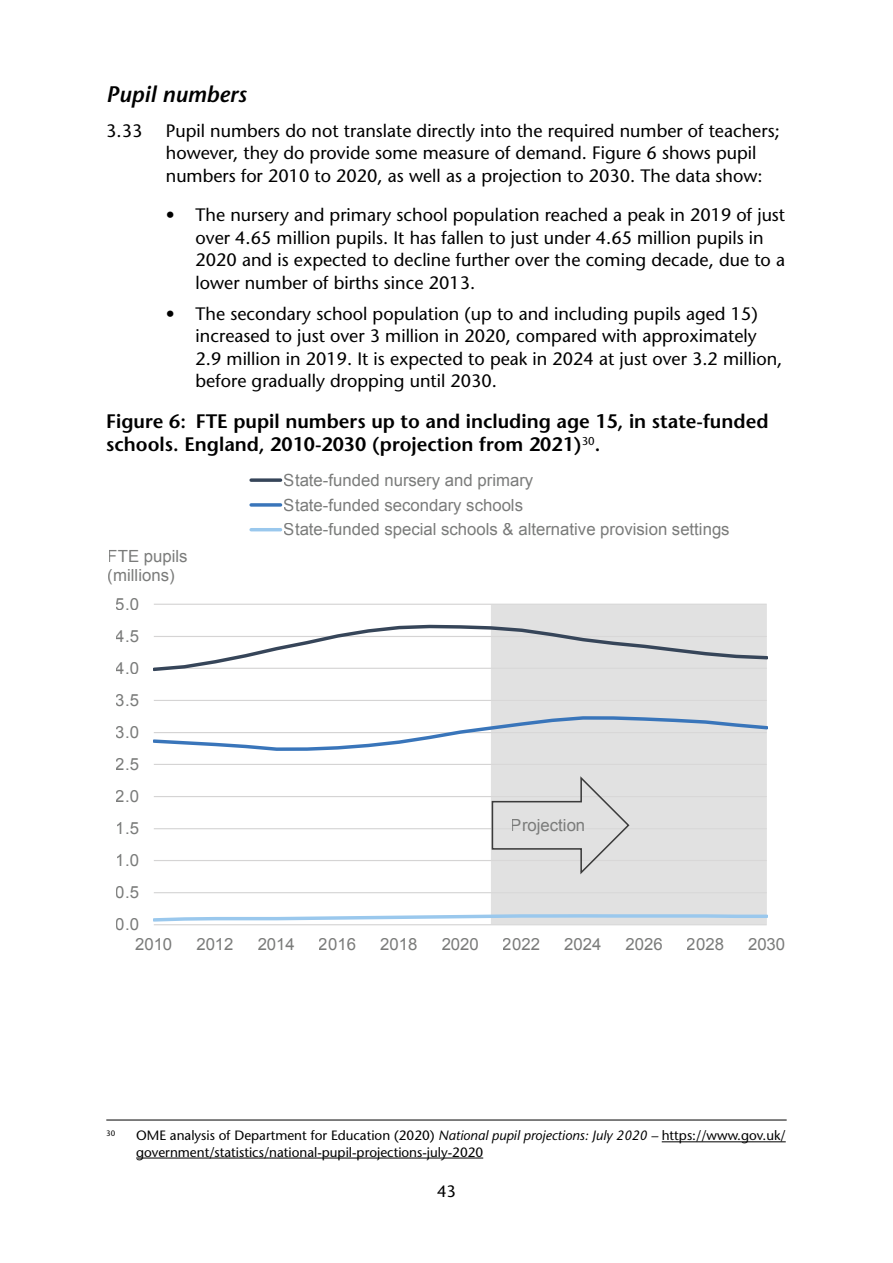
<style>
.page{position:relative;width:893px;height:1263px;background:#fff}
.page>*{position:absolute;margin:0;border:0;box-sizing:border-box;transform-origin:0 0}
.Heading_2{font:italic 600 22.5px "Stone Sans Std";color:#000}
.Chart_Table_Heading{font:600 19.5px/23.4px "Stone Sans Std";color:#000}
.t1{font:500 18px/22.5px "Stone Sans Std";color:#000}
.t2{font:16.8px/24.8px "Arial";color:#7a7b7a}
.t3{font:500 16.5px "Stone Sans Std";color:#000}
.Footnote_text{font:500 13.5px/16.2px "Stone Sans Std";color:#000}
.Footnote_text-2{font:500 7.8px "Stone Sans Std";color:#000}
.s1{font-style:italic}
</style>
<div class="page">
<hr style="left:154px;top:604px;width:613px;height:1px;background:#d5d4d4">
<hr style="left:154px;top:700px;width:613px;height:1px;background:#d5d4d4">
<hr style="left:154px;top:764px;width:613px;height:1px;background:#d5d4d4">
<hr style="left:154px;top:796px;width:613px;height:1px;background:#d5d4d4">
<hr style="left:154px;top:828px;width:613px;height:1px;background:#d5d4d4">
<hr style="left:154px;top:860px;width:613px;height:1px;background:#d5d4d4">
<hr style="left:154px;top:892px;width:613px;height:1px;background:#d5d4d4">
<hr style="left:154px;top:924px;width:613px;height:1px;background:#d5d4d4">
<div style="left:491px;top:604px;width:276px;height:320px;background:#e1e1e1"></div>
<svg style="left:154px;top:623px;width:614px;height:50px"></svg>
<svg style="left:154px;top:714px;width:614px;height:39px"></svg>
<svg style="left:154px;top:912px;width:614px;height:11px"></svg>
<svg style="left:251px;top:478px;width:30px;height:4px"></svg>
<svg style="left:251px;top:503px;width:30px;height:4px"></svg>
<hr style="left:251px;top:528px;width:30px;height:3px;background:#9ac8ed">
<svg style="left:491px;top:774px;width:140px;height:102px;background:#d9d9d9"></svg>
<hr style="left:106px;top:1120px;width:681px;height:1px;background:#000">
<hr style="left:662px;top:1141px;width:124px;height:1px;background:#000">
<hr style="left:136px;top:1158px;width:347px;height:1px;background:#000">
<h2 class="Heading_2" style="left:106px;top:80px;width:142px">Pupil numbers</h2>
<p class="t1" style="left:106px;top:119px;width:38px">3.33</p>
<p class="t1" style="left:166px;top:119px;width:615px">Pupil numbers do not translate directly into the required number of teachers; however, they do provide some measure of demand. Figure 6 shows pupil numbers for 2010 to 2020, as well as a projection to 2030. The data show:</p>
<p class="t1" style="left:196px;top:204px;width:591px;text-indent:-30px">• The nursery and primary school population reached a peak in 2019 of just over 4.65 million pupils. It has fallen to just under 4.65 million pupils in 2020 and is expected to decline further over the coming decade, due to a lower number of births since 2013.</p>
<p class="t1" style="left:196px;top:302px;width:588px;text-indent:-30px">• The secondary school population (up to and including pupils aged 15) increased to just over 3 million in 2020, compared with approximately 2.9 million in 2019. It is expected to peak in 2024 at just over 3.2 million, before gradually dropping until 2030.</p>
<p class="Chart_Table_Heading" style="left:106px;top:409px;width:664px">Figure 6: FTE pupil numbers up to and including age 15, in state-funded schools. England, 2010-2030 (projection from 2021)<sup>30</sup>.</p>
<p class="t2" style="left:108px;top:546px;width:82px;line-height:19.4px">FTE pupils (millions)</p>
<p class="t2" style="left:116px;top:592px;width:25px">5.0</p>
<p class="t2" style="left:116px;top:624px;width:25px">4.5</p>
<p class="t2" style="left:116px;top:656px;width:25px">4.0</p>
<p class="t2" style="left:116px;top:688px;width:25px">3.5</p>
<p class="t2" style="left:116px;top:720px;width:25px">3.0</p>
<p class="t2" style="left:116px;top:752px;width:25px">2.5</p>
<p class="t2" style="left:116px;top:784px;width:25px">2.0</p>
<p class="t2" style="left:116px;top:816px;width:25px">1.5</p>
<p class="t2" style="left:116px;top:848px;width:25px">1.0</p>
<p class="t2" style="left:116px;top:880px;width:25px">0.5</p>
<p class="t2" style="left:116px;top:912px;width:25px">0.0</p>
<p class="t2" style="left:284px;top:468px;width:447px">State-funded nursery and primary<br>State-funded secondary schools<br>State-funded special schools &amp; alternative provision settings</p>
<p class="t2" style="left:511px;top:813px;width:76px">Projection</p>
<p class="t2" style="left:135px;top:932px;width:39px">2010</p>
<p class="t2" style="left:196px;top:932px;width:39px">2012</p>
<p class="t2" style="left:258px;top:932px;width:39px">2014</p>
<p class="t2" style="left:319px;top:932px;width:39px">2016</p>
<p class="t2" style="left:380px;top:932px;width:39px">2018</p>
<p class="t2" style="left:442px;top:932px;width:39px">2020</p>
<p class="t2" style="left:503px;top:932px;width:39px">2022</p>
<p class="t2" style="left:564px;top:932px;width:39px">2024</p>
<p class="t2" style="left:625px;top:932px;width:39px">2026</p>
<p class="t2" style="left:687px;top:932px;width:39px">2028</p>
<p class="t2" style="left:748px;top:932px;width:39px">2030</p>
<p class="Footnote_text-2" style="left:106px;top:1128px;width:11px">30</p>
<p class="Footnote_text" style="left:136px;top:1128px;width:651px">OME analysis of Department for Education (2020) <span class="s1">National pupil projections: July 2020 –</span> https://www.gov.uk/ government/statistics/national-pupil-projections-july-2020</p>
<p class="t3" style="left:437px;top:1181px;width:20px">43</p>
</div>
